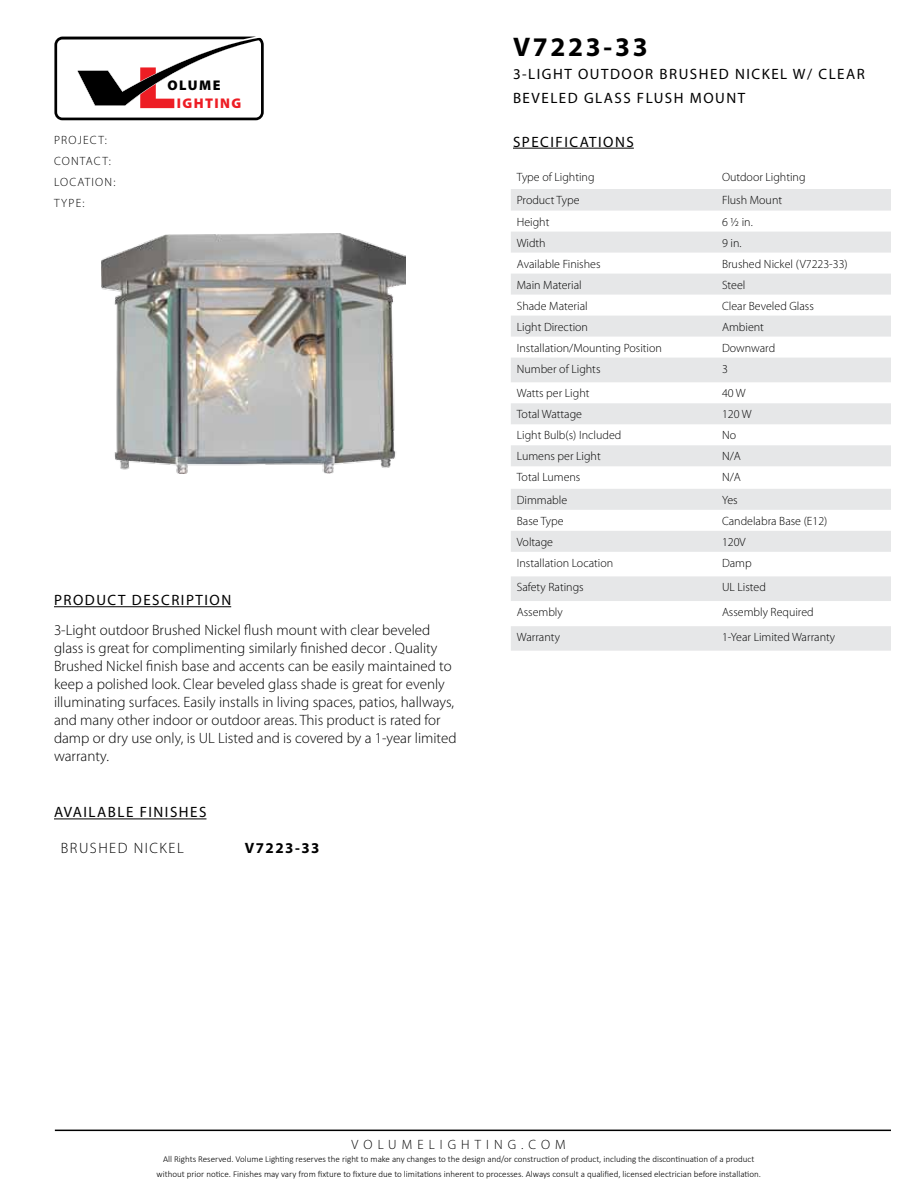
<style>
.page{position:relative;width:918px;height:1188px;background:#fff}
.page>*{position:absolute;margin:0;border:0;box-sizing:border-box;transform-origin:0 0}
.t1{font:700 27px "Myriad Pro";letter-spacing:.1em;color:#000}
.t2{font:300 15px/18px "Myriad Pro";color:#000}
.t3{font:15px/23.4px "Myriad Pro";letter-spacing:.1em;color:#000}
.t4{font:300 15px "Myriad Pro";letter-spacing:.1em;color:#000}
.t5{font:700 15px "Myriad Pro";letter-spacing:.1em;color:#000}
.t6{font:900 14.1px "Myriad Pro";letter-spacing:.1em;color:#ed1d24}
.t7{font:900 14.1px "Myriad Pro";letter-spacing:.1em;color:#000}
.t8{font:300 13.5px "Myriad Pro";letter-spacing:.375em;color:#000}
.t9{font:300 12px "Myriad Pro";color:#000}
.t10{font:300 12px/21px "Myriad Pro";letter-spacing:.1em;color:#000}
.t11{font:300 9px/15px "Calibri";color:#000;text-align:center}
</style>
<div class="page">
<hr style="left:55px;top:1130px;width:836px;height:1px;background:#000">
<hr style="left:54px;top:606px;width:177px;height:1px;background:#000">
<hr style="left:513px;top:148px;width:121px;height:1px;background:#000">
<svg style="left:54px;top:37px;width:210px;height:83px"></svg>
<svg style="left:511px;top:189px;width:380px;height:462px;fill:#e6e7e8"></svg>
<hr style="left:54px;top:819px;width:152px;height:1px;background:#000">
<img style="left:102px;top:233px;width:304px;height:241px">
<p class="t10" style="left:54px;top:130px;width:63px">PROJECT:<br>CONTACT:<br>LOCATION:<br>TYPE:</p>
<p class="t7" style="left:167px;top:76px;width:55px">OLUME</p>
<p class="t6" style="left:177px;top:94px;width:66px">IGHTING</p>
<p class="t3" style="left:54px;top:588px;width:179px">PRODUCT DESCRIPTION</p>
<p class="t2" style="left:54px;top:621px;width:404px">3-Light outdoor Brushed Nickel flush mount with clear beveled glass is great for complimenting similarly finished decor . Quality Brushed Nickel finish base and accents can be easily maintained to keep a polished look. Clear beveled glass shade is great for evenly illuminating surfaces. Easily installs in living spaces, patios, hallways, and many other indoor or outdoor areas. This product is rated for damp or dry use only, is UL Listed and is covered by a 1-year limited warranty.</p>
<p class="t3" style="left:54px;top:800px;width:154px">AVAILABLE FINISHES</p>
<p class="t4" style="left:61px;top:839px;width:124px">BRUSHED NICKEL</p>
<p class="t5" style="left:245px;top:839px;width:76px">V7223-33</p>
<h1 class="t1" style="left:513px;top:30px;width:136px">V7223-33</h1>
<p class="t3" style="left:513px;top:62px;width:353px">3-LIGHT OUTDOOR BRUSHED NICKEL W/ CLEAR<br>BEVELED GLASS FLUSH MOUNT</p>
<p class="t3" style="left:513px;top:130px;width:122px">SPECIFICATIONS</p>
<p class="t9" style="left:517px;top:170px;width:79px">Type of Lighting</p>
<p class="t9" style="left:722px;top:170px;width:85px">Outdoor Lighting</p>
<p class="t9" style="left:517px;top:193px;width:64px">Product Type</p>
<p class="t9" style="left:722px;top:193px;width:62px">Flush Mount</p>
<p class="t9" style="left:517px;top:214px;width:34px">Height</p>
<p class="t9" style="left:722px;top:214px;width:32px">6 ½ in.</p>
<p class="t9" style="left:517px;top:235px;width:30px">Width</p>
<p class="t9" style="left:722px;top:235px;width:21px">9 in.</p>
<p class="t9" style="left:517px;top:256px;width:85px">Available Finishes</p>
<p class="t9" style="left:722px;top:256px;width:127px">Brushed Nickel (V7223-33)</p>
<p class="t9" style="left:517px;top:277px;width:66px">Main Material</p>
<p class="t9" style="left:722px;top:277px;width:25px">Steel</p>
<p class="t9" style="left:517px;top:298px;width:72px">Shade Material</p>
<p class="t9" style="left:722px;top:298px;width:93px">Clear Beveled Glass</p>
<p class="t9" style="left:517px;top:319px;width:73px">Light Direction</p>
<p class="t9" style="left:722px;top:319px;width:43px">Ambient</p>
<p class="t9" style="left:517px;top:340px;width:147px">Installation/Mounting Position</p>
<p class="t9" style="left:722px;top:340px;width:55px">Downward</p>
<p class="t9" style="left:517px;top:361px;width:85px">Number of Lights</p>
<p class="t9" style="left:722px;top:361px;width:7px">3</p>
<p class="t9" style="left:517px;top:386px;width:74px">Watts per Light</p>
<p class="t9" style="left:722px;top:386px;width:25px">40 W</p>
<p class="t9" style="left:517px;top:407px;width:67px">Total Wattage</p>
<p class="t9" style="left:722px;top:407px;width:31px">120 W</p>
<p class="t9" style="left:517px;top:428px;width:106px">Light Bulb(s) Included</p>
<p class="t9" style="left:722px;top:428px;width:16px">No</p>
<p class="t9" style="left:517px;top:449px;width:85px">Lumens per Light</p>
<p class="t9" style="left:722px;top:449px;width:20px">N/A</p>
<p class="t9" style="left:517px;top:470px;width:65px">Total Lumens</p>
<p class="t9" style="left:722px;top:470px;width:20px">N/A</p>
<p class="t9" style="left:517px;top:493px;width:52px">Dimmable</p>
<p class="t9" style="left:722px;top:493px;width:17px">Yes</p>
<p class="t9" style="left:517px;top:514px;width:48px">Base Type</p>
<p class="t9" style="left:722px;top:514px;width:107px">Candelabra Base (E12)</p>
<p class="t9" style="left:517px;top:535px;width:38px">Voltage</p>
<p class="t9" style="left:722px;top:535px;width:25px">120V</p>
<p class="t9" style="left:517px;top:556px;width:98px">Installation Location</p>
<p class="t9" style="left:722px;top:556px;width:31px">Damp</p>
<p class="t9" style="left:517px;top:580px;width:68px">Safety Ratings</p>
<p class="t9" style="left:722px;top:580px;width:45px">UL Listed</p>
<p class="t9" style="left:517px;top:605px;width:47px">Assembly</p>
<p class="t9" style="left:722px;top:605px;width:93px">Assembly Required</p>
<p class="t9" style="left:517px;top:630px;width:45px">Warranty</p>
<p class="t9" style="left:722px;top:630px;width:115px">1-Year Limited Warranty</p>
<p class="t8" style="left:352px;top:1136px;width:216px">VOLUMELIGHTING.COM</p>
<p class="t11" style="left:156px;top:1151px;width:606px">All Rights Reserved. Volume Lighting reserves the right to make any changes to the design and/or construction of product, including the discontinuation of a product without prior notice. Finishes may vary from fixture to fixture due to limitations inherent to processes. Always consult a qualified, licensed electrician before installation.</p>
</div>
